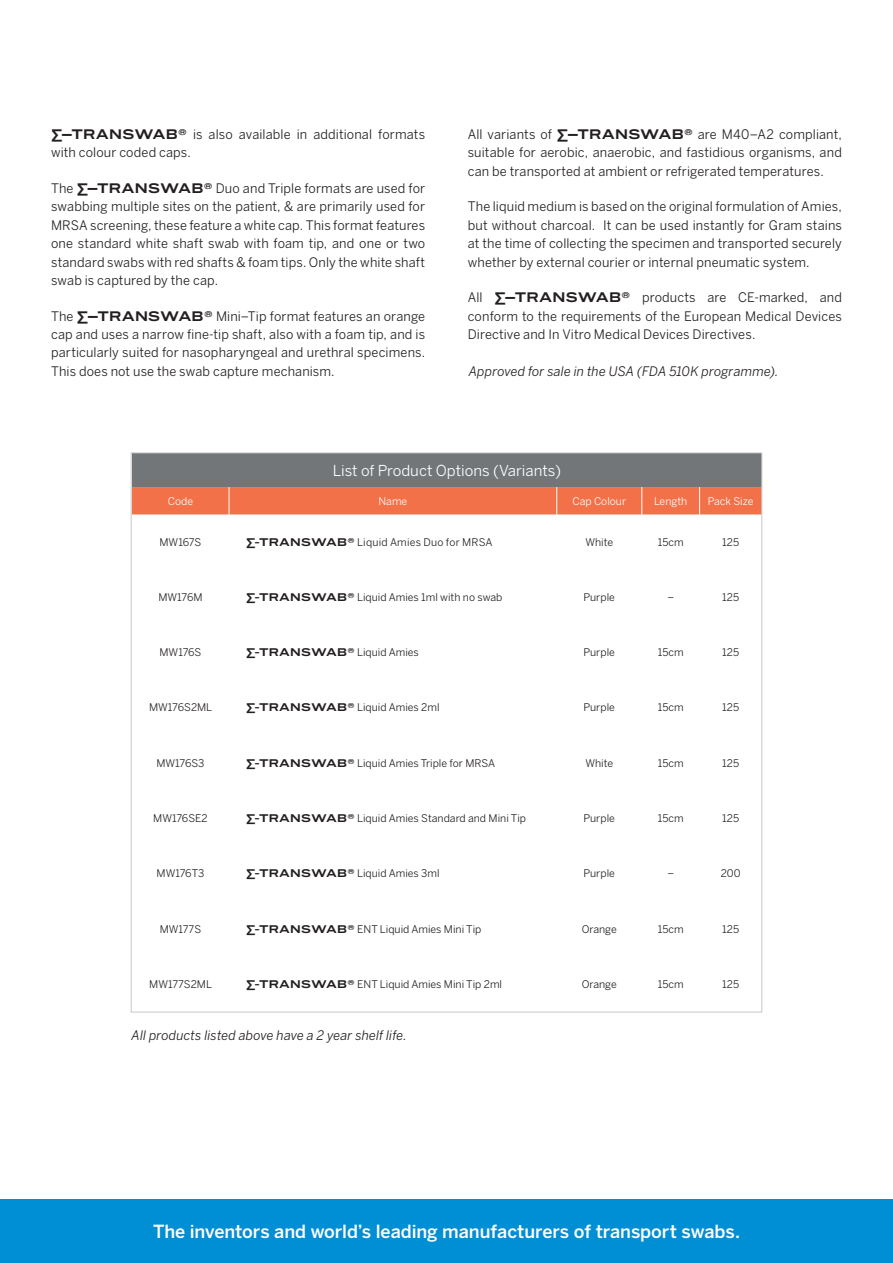
<style>
.page{position:relative;width:893px;height:1263px;background:#fff}
.page>*{position:absolute;margin:0;border:0;box-sizing:border-box;transform-origin:0 0}
.Sub_Title{font:500 18px "Benton Sans";letter-spacing:-.005em;color:#fff}
.t1{font:15px "Benton Sans";color:#fff}
.Body_Copy{font:13.05px/18.5px "Benton Sans";letter-spacing:.01em;color:#231f20;text-align:justify}
.Body_Copy-2{font:italic 13.05px "Benton Sans";letter-spacing:.005em;color:#231f20}
.t2{font:10.5px "Benton Sans";color:#231f20}
.t3{font:10.5px "Benton Sans";letter-spacing:.02em;color:#231f20}
.t4{font:10.5px "Benton Sans";color:#fff}
.t5{font:700 10.5px "Benton Sans Wide";letter-spacing:.02em;color:#231f20}
.s1{font-family:"Benton Sans Wide";font-weight:700}
.s2{font-family:"Benton Sans";font-weight:400}
</style>
<div class="page">
<div style="left:132px;top:453px;width:630px;height:34px;background:#727678"></div>
<svg style="left:133px;top:487px;width:627px;height:28px;background:#f3744d"></svg>
<div style="left:0;top:1199px;width:893px;height:64px;background:#008ed4"></div>
<p class="Body_Copy" style="left:51px;top:125px;width:376px"><span class="s1">∑–TRANSWAB®</span> is also available in additional formats with colour coded caps.</p>
<p class="Body_Copy" style="left:51px;top:179px;width:376px">The <span class="s1">∑–TRANSWAB®</span> Duo and Triple formats are used for swabbing multiple sites on the patient, &amp; are primarily used for MRSA screening, these feature a white cap. This format features one standard white shaft swab with foam tip, and one or two standard swabs with red shafts &amp; foam tips. Only the white shaft swab is captured by the cap.</p>
<p class="Body_Copy" style="left:51px;top:307px;width:376px">The <span class="s1">∑–TRANSWAB®</span> Mini–Tip format features an orange cap and uses a narrow fine-tip shaft, also with a foam tip, and is particularly suited for nasopharyngeal and urethral specimens.<br>This does not use the swab capture mechanism.</p>
<p class="Body_Copy" style="left:468px;top:125px;width:376px">All variants of <span class="s1">∑–TRANSWAB®</span> are M40–A2 compliant, suitable for aerobic, anaerobic, and fastidious organisms, and can be transported at ambient or refrigerated temperatures.</p>
<p class="Body_Copy" style="left:468px;top:197px;width:376px">The liquid medium is based on the original formulation of Amies, but without charcoal. It can be used instantly for Gram stains at the time of collecting the specimen and transported securely whether by external courier or internal pneumatic system.</p>
<p class="Body_Copy" style="left:468px;top:288px;width:376px">All <span class="s1">∑–TRANSWAB®</span> products are CE-marked, and conform to the requirements of the European Medical Devices Directive and In Vitro Medical Devices Directives.</p>
<p class="Body_Copy-2" style="left:469px;top:363px;width:311px">Approved for sale in the USA (FDA 510K programme).</p>
<p class="t1" style="left:333px;top:462px;width:230px">List of Product Options (Variants)</p>
<p class="t4" style="left:168px;top:495px;width:27px">Code</p>
<p class="t4" style="left:378px;top:495px;width:30px">Name</p>
<p class="t4" style="left:572px;top:495px;width:55px">Cap Colour</p>
<p class="t4" style="left:654px;top:495px;width:35px">Length</p>
<p class="t4" style="left:708px;top:495px;width:47px">Pack Size</p>
<p class="t2" style="left:159px;top:536px;width:43px">MW167S</p>
<p class="t3" style="left:246px;top:536px;width:248px"><span class="s1">∑-TRANSWAB®</span> Liquid Amies Duo for MRSA</p>
<p class="t2" style="left:585px;top:536px;width:29px">White</p>
<p class="t2" style="left:658px;top:536px;width:27px">15cm</p>
<p class="t2" style="left:722px;top:536px;width:18px">125</p>
<p class="t2" style="left:158px;top:591px;width:46px">MW176M</p>
<p class="t2" style="left:246px;top:591px;width:258px"><span class="s1">∑-TRANSWAB®</span> Liquid Amies 1ml with no swab</p>
<p class="t2" style="left:584px;top:591px;width:33px">Purple</p>
<p class="t2" style="left:667px;top:591px;width:8px">–</p>
<p class="t2" style="left:722px;top:591px;width:18px">125</p>
<p class="t2" style="left:160px;top:646px;width:43px">MW176S</p>
<p class="t5" style="left:246px;top:645px;width:174px">∑-TRANSWAB® <span class="s2">Liquid Amies</span></p>
<p class="t2" style="left:584px;top:646px;width:33px">Purple</p>
<p class="t2" style="left:658px;top:646px;width:27px">15cm</p>
<p class="t2" style="left:722px;top:646px;width:18px">125</p>
<p class="t2" style="left:149px;top:701px;width:65px">MW176S2ML</p>
<p class="t2" style="left:246px;top:701px;width:195px"><span class="s1">∑-TRANSWAB®</span> Liquid Amies 2ml</p>
<p class="t2" style="left:584px;top:701px;width:33px">Purple</p>
<p class="t2" style="left:658px;top:701px;width:27px">15cm</p>
<p class="t2" style="left:722px;top:701px;width:18px">125</p>
<p class="t2" style="left:156px;top:757px;width:50px">MW176S3</p>
<p class="t2" style="left:246px;top:757px;width:251px"><span class="s1">∑-TRANSWAB®</span> Liquid Amies Triple for MRSA</p>
<p class="t2" style="left:585px;top:757px;width:29px">White</p>
<p class="t2" style="left:658px;top:757px;width:27px">15cm</p>
<p class="t2" style="left:722px;top:757px;width:18px">125</p>
<p class="t2" style="left:153px;top:812px;width:56px">MW176SE2</p>
<p class="t2" style="left:246px;top:812px;width:282px"><span class="s1">∑-TRANSWAB®</span> Liquid Amies Standard and Mini Tip</p>
<p class="t2" style="left:584px;top:812px;width:33px">Purple</p>
<p class="t2" style="left:658px;top:812px;width:27px">15cm</p>
<p class="t2" style="left:722px;top:812px;width:18px">125</p>
<p class="t2" style="left:157px;top:867px;width:49px">MW176T3</p>
<p class="t2" style="left:246px;top:867px;width:195px"><span class="s1">∑-TRANSWAB®</span> Liquid Amies 3ml</p>
<p class="t2" style="left:584px;top:867px;width:33px">Purple</p>
<p class="t2" style="left:667px;top:867px;width:8px">–</p>
<p class="t2" style="left:721px;top:867px;width:21px">200</p>
<p class="t2" style="left:160px;top:922px;width:43px">MW177S</p>
<p class="t2" style="left:246px;top:922px;width:237px"><span class="s1">∑-TRANSWAB®</span> ENT Liquid Amies Mini Tip</p>
<p class="t2" style="left:582px;top:922px;width:36px">Orange</p>
<p class="t2" style="left:658px;top:922px;width:27px">15cm</p>
<p class="t2" style="left:722px;top:922px;width:18px">125</p>
<p class="t2" style="left:149px;top:978px;width:64px">MW177S2ML</p>
<p class="t2" style="left:246px;top:978px;width:258px"><span class="s1">∑-TRANSWAB®</span> ENT Liquid Amies Mini Tip 2ml</p>
<p class="t2" style="left:582px;top:978px;width:36px">Orange</p>
<p class="t2" style="left:658px;top:978px;width:27px">15cm</p>
<p class="t2" style="left:722px;top:978px;width:18px">125</p>
<p class="Body_Copy-2" style="left:132px;top:1028px;width:277px">All products listed above have a 2 year shelf life.</p>
<p class="Sub_Title" style="left:153px;top:1220px;width:588px">The inventors and world’s leading manufacturers of transport swabs.</p>
</div>
